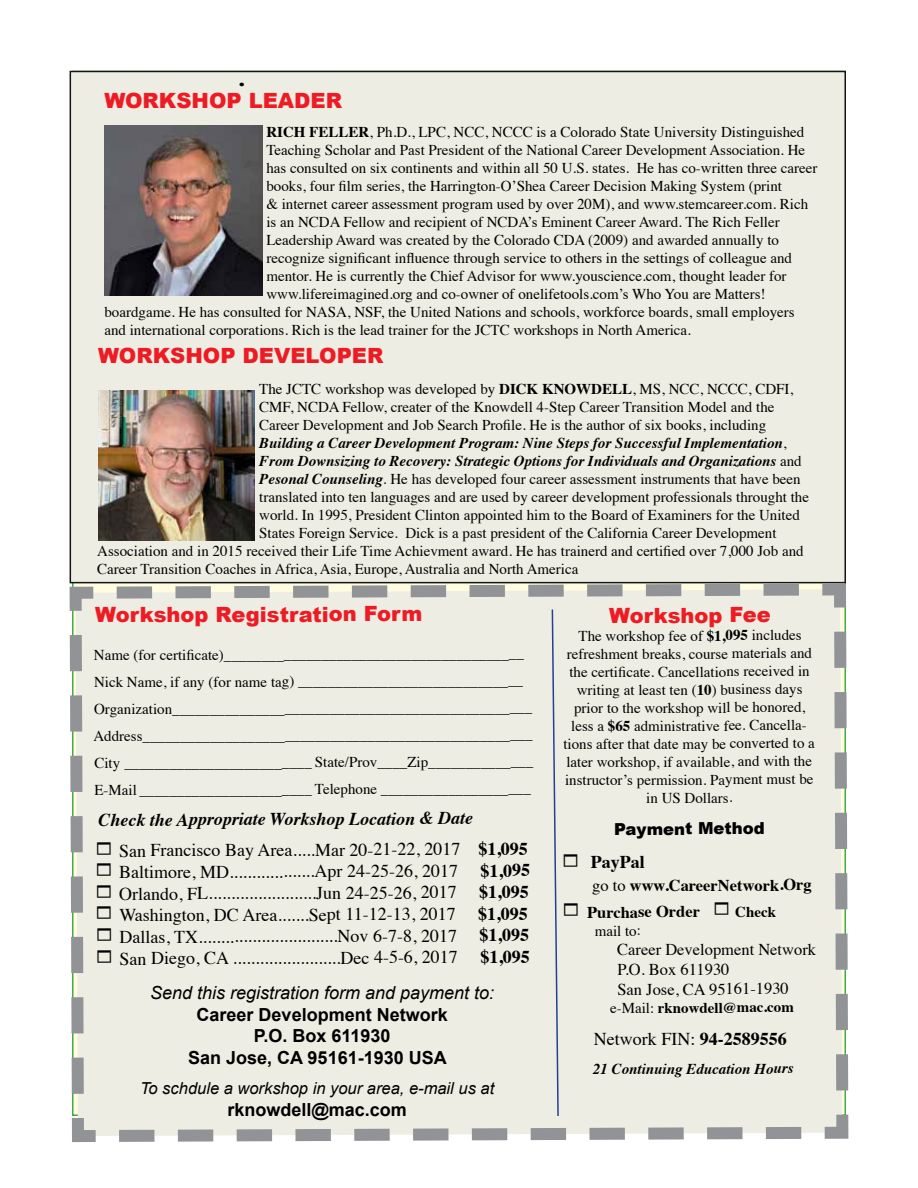
<style>
.page{position:relative;width:918px;height:1188px;background:#fff}
.page>*{position:absolute;margin:0;border:0;box-sizing:border-box;transform-origin:0 0}
.t1{font:900 21px "Arial";color:#ed1c24}
.t2{font:18px/21.6px "Times";letter-spacing:-.005em;color:#000}
.t3{font:700 18px/21.6px "Arial";color:#000;text-align:center}
.t4{font:italic 700 18px "Times";color:#000}
.t5{font:italic 18px "Arial";color:#000}
.t6{font:700 18px "Times";letter-spacing:-.005em;color:#000}
.t7{font:800 18px "Bodoni";color:#000}
.t8{font:16.5px/19.8px "Times";letter-spacing:-.005em;color:#000}
.t9{font:italic 16.5px "Arial";color:#000}
.t10{font:700 16.5px/26.7px "Times";letter-spacing:-.005em;color:#000}
.t11{font:900 16.5px "Arial";letter-spacing:-.005em;color:#000}
.t12{font:15px/18px "Times";color:#000}
.t13{font:italic 700 15px "Times";color:#000}
.t14{font:700 15px "Times";letter-spacing:-.005em;color:#000}
.s1{font-weight:700}
.s2{font-weight:400;font-style:normal}
.s3{font-weight:700;font-style:italic}
.s4{font-weight:400}
</style>
<div class="page">
<div style="left:70px;top:71px;width:775px;height:512px;background:#eeede3"></div>
<img style="left:104px;top:126px;width:158px;height:169px">
<img style="left:98px;top:390px;width:156px;height:150px">
<svg style="left:69px;top:578px;width:780px;height:565px;background:#eae9df"></svg>
<p class="t7" style="left:239px;top:68px;width:7px">.</p>
<h1 class="t1" style="left:104px;top:86px;width:239px">WORKSHOP LEADER</h1>
<p class="t12" style="left:266px;top:121px;width:539px"><span class="s1">RICH FELLER</span>, Ph.D., LPC, NCC, NCCC is a Colorado State University Distinguished</p>
<p class="t12" style="left:266px;top:139px;width:540px">Teaching Scholar and Past President of the National Career Development Association. He</p>
<p class="t12" style="left:266px;top:157px;width:553px">has consulted on six continents and within all 50 U.S. states. He has co-written three career</p>
<p class="t12" style="left:266px;top:175px;width:517px">books, four film series, the Harrington-O’Shea Career Decision Making System (print</p>
<p class="t12" style="left:266px;top:193px;width:543px">&amp; internet career assessment program used by over 20M), and www.stemcareer.com. Rich</p>
<p class="t12" style="left:266px;top:211px;width:515px">is an NCDA Fellow and recipient of NCDA’s Eminent Career Award. The Rich Feller</p>
<p class="t12" style="left:266px;top:229px;width:514px">Leadership Award was created by the Colorado CDA (2009) and awarded annually to</p>
<p class="t12" style="left:266px;top:247px;width:527px">recognize significant influence through service to others in the settings of colleague and</p>
<p class="t12" style="left:266px;top:265px;width:522px">mentor. He is currently the Chief Advisor for www.youscience.com, thought leader for</p>
<p class="t12" style="left:266px;top:283px;width:501px">www.lifereimagined.org and co-owner of onelifetools.com’s Who You are Matters!</p>
<p class="t12" style="left:104px;top:301px;width:692px">boardgame. He has consulted for NASA, NSF, the United Nations and schools, workforce boards, small employers</p>
<p class="t12" style="left:104px;top:319px;width:588px">and international corporations. Rich is the lead trainer for the JCTC workshops in North America.</p>
<h1 class="t1" style="left:98px;top:341px;width:287px">WORKSHOP DEVELOPER</h1>
<p class="t12" style="left:259px;top:379px;width:536px">The JCTC workshop was developed by <span class="s1">DICK KNOWDELL</span>, MS, NCC, NCCC, CDFI,</p>
<p class="t12" style="left:259px;top:397px;width:517px">CMF, NCDA Fellow, creater of the Knowdell 4-Step Career Transition Model and the</p>
<p class="t12" style="left:259px;top:415px;width:509px">Career Development and Job Search Profile. He is the author of six books, including</p>
<p class="t13" style="left:259px;top:429px;width:529px">Building a Career Development Program: Nine Steps for Successful Implementation<span class="s2">,</span></p>
<p class="t13" style="left:259px;top:447px;width:544px">From Downsizing to Recovery: Strategic Options for Individuals and Organizations <span class="s2">and</span></p>
<p class="t12" style="left:259px;top:469px;width:543px"><span class="s3">Pesonal Counseling</span>. He has developed four career assessment instruments that have been</p>
<p class="t12" style="left:259px;top:487px;width:551px">translated into ten languages and are used by career development professionals throught the</p>
<p class="t12" style="left:259px;top:505px;width:542px">world. In 1995, President Clinton appointed him to the Board of Examiners for the United</p>
<p class="t12" style="left:259px;top:523px;width:519px">States Foreign Service. Dick is a past president of the California Career Development</p>
<p class="t12" style="left:97px;top:541px;width:708px">Association and in 2015 received their Life Time Achievment award. He has trainerd and certified over 7,000 Job and</p>
<p class="t12" style="left:97px;top:559px;width:483px">Career Transition Coaches in Africa, Asia, Europe, Australia and North America</p>
<h1 class="t1" style="left:95px;top:599px;width:329px">Workshop Registration Form</h1>
<p class="t12" style="left:93px;top:640px;width:441px;line-height:27px">Name (for certificate)________________________________________ Nick Name, if any (for name tag) ______________________________ Organization________________________________________________ Address____________________________________________________ City _________________________ State/Prov____Zip______________ E-Mail _______________________ Telephone ____________________</p>
<p class="t4" style="left:98px;top:802px;width:376px">Check the Appropriate Workshop Location &amp; Date</p>
<p class="t2" style="left:119px;top:837px;width:413px">San Francisco Bay Area.....Mar 20-21-22, 2017 <span class="s1">$1,095<br></span>Baltimore, MD...................Apr 24-25-26, 2017 <span class="s1">$1,095<br></span>Orlando, FL........................Jun 24-25-26, 2017 <span class="s1">$1,095<br></span>Washington, DC Area.......Sept 11-12-13, 2017 <span class="s1">$1,095<br></span>Dallas, TX...............................Nov 6-7-8, 2017 <span class="s1">$1,095<br></span>San Diego, CA ........................Dec 4-5-6, 2017 <span class="s1">$1,095</span></p>
<p class="t5" style="left:150px;top:981px;width:346px">Send this registration form and payment to:</p>
<p class="t3" style="left:188px;top:1004px;width:261px">Career Development Network<br>P.O. Box 611930<br>San Jose, CA 95161-1930 USA</p>
<p class="t9" style="left:140px;top:1078px;width:356px">To schdule a workshop in your area, e-mail us at</p>
<p class="t3" style="left:227px;top:1099px;width:181px">rknowdell@mac.com</p>
<h1 class="t1" style="left:609px;top:600px;width:163px">Workshop Fee</h1>
<p class="t12" style="left:563px;top:625px;width:253px;text-align:center">The workshop fee of <span class="s1">$1,095</span> includes refreshment breaks, course materials and the certificate. Cancellations received in writing at least ten (<span class="s1">10</span>) business days prior to the workshop will be honored, less a <span class="s1">$65</span> administrative fee. Cancella&shy;tions after that date may be converted to a later workshop, if available, and with the instructor’s permission. Payment must be in US Dollars.</p>
<p class="t11" style="left:614px;top:817px;width:153px">Payment Method</p>
<p class="t6" style="left:591px;top:845px;width:56px">PayPal</p>
<p class="t10" style="left:587px;top:870px;width:226px;text-indent:5px"><span class="s4">go to</span> www.CareerNetwork.Org<br>Purchase Order</p>
<p class="t14" style="left:735px;top:898px;width:42px">Check</p>
<p class="t12" style="left:595px;top:920px;width:48px">mail to:</p>
<p class="t8" style="left:617px;top:938px;width:200px">Career Development Network<br>P.O. Box 611930<br>San Jose, CA 95161-1930</p>
<p class="t14" style="left:610px;top:993px;width:186px"><span class="s4">e-Mail:</span> rknowdell@mac.com</p>
<p class="t2" style="left:594px;top:1027px;width:195px">Network FIN: <span class="s1">94-2589556</span></p>
<p class="t13" style="left:593px;top:1055px;width:202px">21 Continuing Education Hours</p>
</div>
